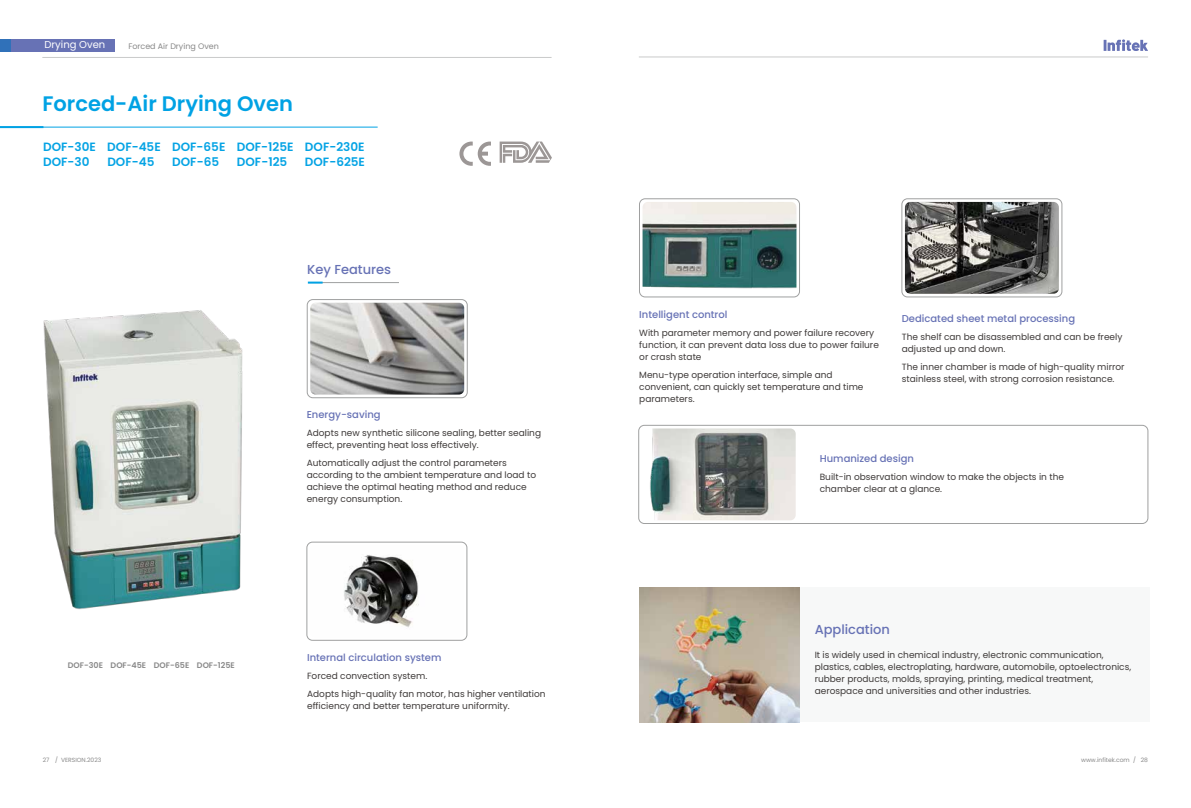
<style>
.page{position:relative;width:1191px;height:808px;background:#fff}
.page>*{position:absolute;margin:0;border:0;box-sizing:border-box;transform-origin:0 0}
.t1{font:600 21px "Poppins";color:#00a2e4}
.t2{font:500 13px "Poppins";color:#6772b5}
.t3{font:600 12px/14.4px "Poppins";color:#00a2e4}
.t4{font:500 10px "Poppins";color:#6772b5}
.t5{font:10px "Poppins";color:#fff}
.t6{font:9px/12px "Poppins";color:#3e3a39}
.t7{font:600 8px "Poppins";color:#898989}
.t8{font:8px "Poppins";color:#898989}
.t9{font:6px "Poppins";color:#898989}
</style>
<div class="page">
<hr style="left:639px;top:57px;width:509px;height:1px;background:#c9caca">
<div style="left:12px;top:39px;width:103px;height:13px;background:#6772b5"></div>
<div style="left:0;top:39px;width:11px;height:13px;background:#3071b9"></div>
<div style="left:639px;top:198px;width:160px;height:99px;border:1px solid #9fa0a0;border-radius:6px"></div>
<img style="left:642px;top:202px;width:154px;height:87px">
<div style="left:307px;top:299px;width:160px;height:99px;border:1px solid #9fa0a0;border-radius:6px"></div>
<img style="left:310px;top:303px;width:154px;height:92px">
<hr style="left:308px;top:282px;width:91px;height:1px;background:#9fa0a0">
<svg style="left:308px;top:282px;width:15px;height:2px"></svg>
<div style="left:799px;top:588px;width:350px;height:134px;background:#f7f8f8"></div>
<img style="left:640px;top:588px;width:159px;height:134px">
<div style="left:307px;top:542px;width:160px;height:98px;border:1px solid #9fa0a0;border-radius:6px"></div>
<img style="left:344px;top:555px;width:75px;height:73px">
<div style="left:901px;top:198px;width:161px;height:99px;border:1px solid #9fa0a0;border-radius:6px"></div>
<img style="left:905px;top:202px;width:153px;height:92px">
<div style="left:638px;top:425px;width:510px;height:99px;border:1px solid #9fa0a0;border-radius:6px"></div>
<img style="left:650px;top:428px;width:145px;height:92px">
<hr style="left:42px;top:57px;width:509px;height:1px;background:#c9caca">
<hr style="left:0;top:127px;width:378px;height:1px;background:#00a2e4">
<hr style="left:0;top:126px;width:43px;height:2px;background:#00a2e4">
<svg style="left:499px;top:142px;width:53px;height:21px"></svg>
<svg style="left:459px;top:142px;width:32px;height:24px"></svg>
<svg style="left:1103px;top:39px;width:45px;height:12px"></svg>
<img style="left:43px;top:310px;width:200px;height:300px">
<p class="t5" style="left:44px;top:39px;width:62px">Drying Oven</p>
<p class="t8" style="left:128px;top:42px;width:92px">Forced Air Drying Oven</p>
<h1 class="t1" style="left:42px;top:91px;width:252px">Forced-Air Drying Oven</h1>
<h3 class="t3" style="left:43px;top:140px;width:323px">DOF-30E DOF-45E DOF-65E DOF-125E DOF-230E<br>DOF-30</h3>
<h3 class="t3" style="left:107px;top:154px;width:49px">DOF-45</h3>
<h3 class="t3" style="left:172px;top:154px;width:48px">DOF-65</h3>
<h3 class="t3" style="left:237px;top:154px;width:52px">DOF-125</h3>
<h3 class="t3" style="left:305px;top:154px;width:62px">DOF-625E</h3>
<p class="t7" style="left:68px;top:661px;width:168px">DOF-30E DOF-45E DOF-65E DOF-125E</p>
<h2 class="t2" style="left:307px;top:262px;width:85px">Key Features</h2>
<p class="t4" style="left:307px;top:408px;width:75px">Energy-saving</p>
<p class="t6" style="left:307px;top:427px;width:236px">Adopts new synthetic silicone sealing, better sealing effect, preventing heat loss effectively.</p>
<p class="t6" style="left:307px;top:457px;width:231px">Automatically adjust the control parameters according to the ambient temperature and load to achieve the optimal heating method and reduce energy consumption.</p>
<p class="t4" style="left:307px;top:652px;width:136px">Internal circulation system</p>
<p class="t6" style="left:307px;top:667px;width:240px;line-height:18px">Forced convection system.<br>Adopts high-quality fan motor, has higher ventilation</p>
<p class="t6" style="left:307px;top:700px;width:204px">efficiency and better temperature uniformity.</p>
<p class="t4" style="left:639px;top:308px;width:90px">Intelligent control</p>
<p class="t6" style="left:639px;top:327px;width:241px">With parameter memory and power failure recovery function, it can prevent data loss due to power failure or crash state</p>
<p class="t6" style="left:639px;top:369px;width:226px">Menu-type operation interface, simple and convenient, can quickly set temperature and time parameters.</p>
<p class="t4" style="left:901px;top:312px;width:175px">Dedicated sheet metal processing</p>
<p class="t6" style="left:901px;top:330px;width:222px">The shelf can be disassembled and can be freely adjusted up and down.</p>
<p class="t6" style="left:901px;top:360px;width:224px">The inner chamber is made of high-quality mirror stainless steel, with strong corrosion resistance.</p>
<p class="t4" style="left:819px;top:453px;width:96px">Humanized design</p>
<p class="t6" style="left:819px;top:471px;width:246px">Built-in observation window to make the objects in the chamber clear at a glance.</p>
<h2 class="t2" style="left:814px;top:622px;width:77px">Application</h2>
<p class="t6" style="left:814px;top:649px;width:318px">It is widely used in chemical industry, electronic communication, plastics, cables, electroplating, hardware, automobile, optoelectronics, rubber products, molds, spraying, printing, medical treatment, aerospace and universities and other industries.</p>
<p class="t9" style="left:43px;top:757px;width:60px">27 / VERSION.2023</p>
<p class="t9" style="left:1081px;top:757px;width:68px">www.infitek.com / 28</p>
</div>
